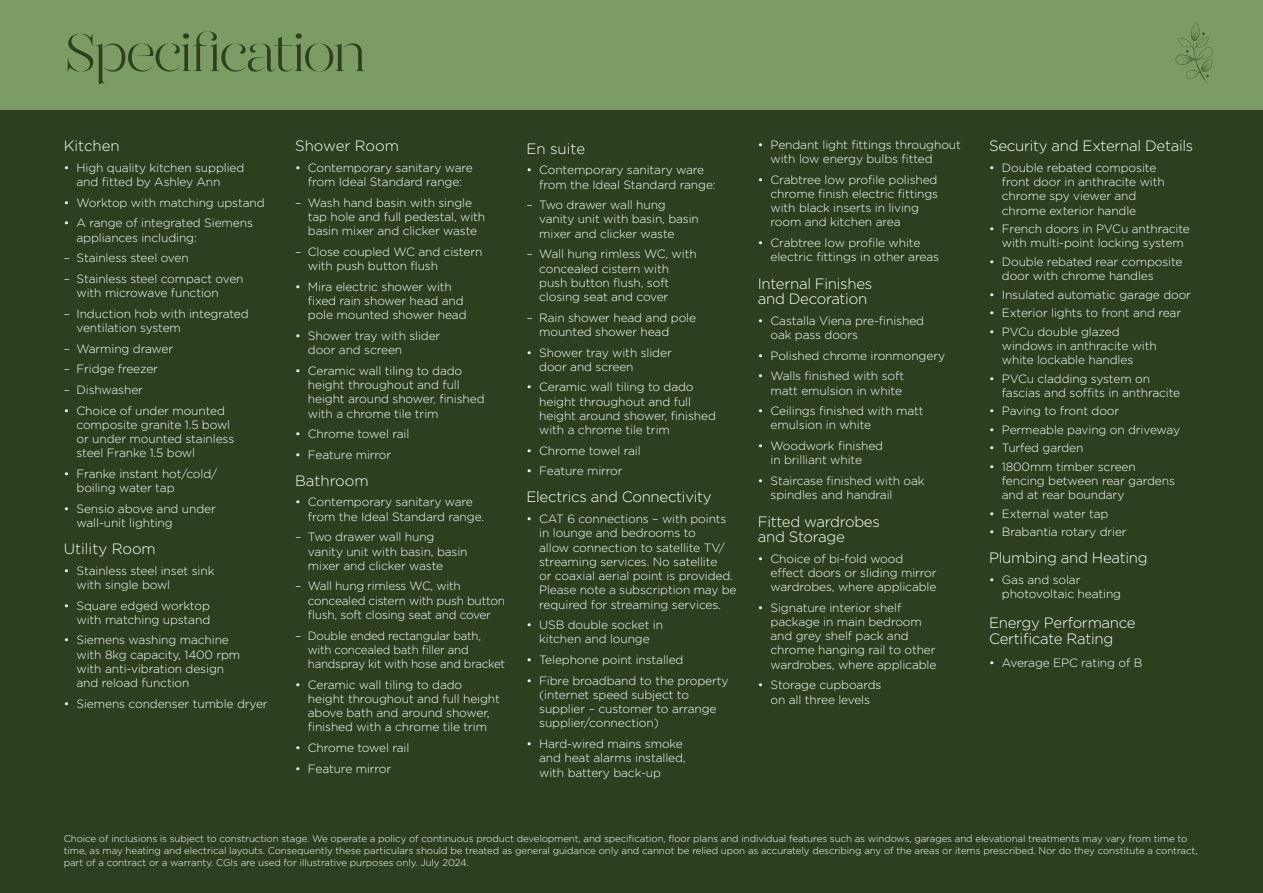
<style>
.page{position:relative;width:1263px;height:893px;background:#7b9d63}
.page>*{position:absolute;margin:0;border:0;box-sizing:border-box;transform-origin:0 0}
.t1{font:300 54px "Gabriela Stencil";letter-spacing:-.06em;color:#2d3f1e}
.t2{font:300 15px/15px "Gotham";letter-spacing:-.02em;color:#fff}
.t3{font:300 15px "Gotham";color:#fff}
.t4{font:300 12px/14.2px "Gotham";letter-spacing:-.01em;color:#fff}
.t5{font:300 9.75px/12px "Gotham";letter-spacing:-.01em;color:#fff}
</style>
<div class="page">
<div style="left:0;top:111px;width:1263px;height:782px;background:#2d3f1e"></div>
<svg style="left:1175px;top:23px;width:38px;height:61px"></svg>
<h1 class="t1" style="left:64px;top:21px;width:304px">Specification</h1>
<p class="t3" style="left:64px;top:136px;width:57px">Kitchen</p>
<p class="t4" style="left:77px;top:160px;width:169px;text-indent:-13px">• High quality kitchen supplied and fitted by Ashley Ann</p>
<p class="t4" style="left:64px;top:195px;width:202px">• Worktop with matching upstand</p>
<p class="t4" style="left:77px;top:216px;width:178px;text-indent:-13px">• A range of integrated Siemens appliances including:</p>
<p class="t4" style="left:64px;top:251px;width:126px">– Stainless steel oven</p>
<p class="t4" style="left:77px;top:271px;width:169px;text-indent:-13px">– Stainless steel compact oven with microwave function</p>
<p class="t4" style="left:77px;top:306px;width:174px;text-indent:-13px">– Induction hob with integrated ventilation system</p>
<p class="t4" style="left:64px;top:341px;width:111px">– Warming drawer</p>
<p class="t4" style="left:64px;top:362px;width:96px">– Fridge freezer</p>
<p class="t4" style="left:64px;top:382px;width:81px">– Dishwasher</p>
<p class="t4" style="left:77px;top:403px;width:159px;text-indent:-13px">• Choice of under mounted composite granite 1.5 bowl or under mounted stainless steel Franke 1.5 bowl</p>
<p class="t4" style="left:77px;top:466px;width:142px;text-indent:-13px">• Franke instant hot/cold/ boiling water tap</p>
<p class="t4" style="left:77px;top:501px;width:141px;text-indent:-13px">• Sensio above and under wall-unit lighting</p>
<p class="t3" style="left:64px;top:539px;width:94px">Utility Room</p>
<p class="t4" style="left:77px;top:563px;width:139px;text-indent:-13px">• Stainless steel inset sink with single bowl</p>
<p class="t4" style="left:64px;top:598px;width:148px;text-align:right">• Square edged worktop with matching upstand</p>
<p class="t4" style="left:77px;top:633px;width:165px;text-indent:-13px">• Siemens washing machine with 8kg capacity, 1400 rpm with anti-vibration design and reload function</p>
<p class="t4" style="left:64px;top:696px;width:205px">• Siemens condenser tumble dryer</p>
<p class="t3" style="left:295px;top:136px;width:105px">Shower Room</p>
<p class="t4" style="left:295px;top:160px;width:179px;text-align:center">• Contemporary sanitary ware from Ideal Standard range:</p>
<p class="t4" style="left:308px;top:195px;width:179px;text-indent:-13px">– Wash hand basin with single tap hole and full pedestal, with basin mixer and clicker waste</p>
<p class="t4" style="left:308px;top:244px;width:176px;text-indent:-13px">– Close coupled WC and cistern with push button flush</p>
<p class="t4" style="left:308px;top:279px;width:160px;text-indent:-13px">• Mira electric shower with fixed rain shower head and pole mounted shower head</p>
<p class="t4" style="left:308px;top:328px;width:134px;text-indent:-13px">• Shower tray with slider door and screen</p>
<p class="t4" style="left:308px;top:363px;width:178px;text-indent:-13px">• Ceramic wall tiling to dado height throughout and full height around shower, finished with a chrome tile trim</p>
<p class="t4" style="left:295px;top:426px;width:116px">• Chrome towel rail</p>
<p class="t4" style="left:295px;top:447px;width:98px">• Feature mirror</p>
<p class="t3" style="left:295px;top:471px;width:75px">Bathroom</p>
<p class="t4" style="left:308px;top:495px;width:178px;text-indent:-13px">• Contemporary sanitary ware from the Ideal Standard range.</p>
<p class="t4" style="left:308px;top:530px;width:161px;text-indent:-13px">– Two drawer wall hung vanity unit with basin, basin mixer and clicker waste</p>
<p class="t4" style="left:308px;top:579px;width:199px;text-indent:-13px">– Wall hung rimless WC, with concealed cistern with push button flush, soft closing seat and cover</p>
<p class="t4" style="left:308px;top:628px;width:199px;text-indent:-13px">– Double ended rectangular bath, with concealed bath filler and handspray kit with hose and bracket</p>
<p class="t4" style="left:308px;top:677px;width:194px;text-indent:-13px">• Ceramic wall tiling to dado height throughout and full height above bath and around shower, finished with a chrome tile trim</p>
<p class="t4" style="left:295px;top:740px;width:116px">• Chrome towel rail</p>
<p class="t4" style="left:295px;top:761px;width:98px">• Feature mirror</p>
<p class="t2" style="left:526px;top:140px;width:60px">En suite</p>
<p class="t4" style="left:539px;top:163px;width:178px;text-indent:-13px">• Contemporary sanitary ware from the Ideal Standard range:</p>
<p class="t4" style="left:539px;top:197px;width:161px;text-indent:-13px">– Two drawer wall hung vanity unit with basin, basin mixer and clicker waste</p>
<p class="t4" style="left:539px;top:247px;width:159px;text-indent:-13px">– Wall hung rimless WC, with concealed cistern with push button flush, soft closing seat and cover</p>
<p class="t4" style="left:539px;top:310px;width:158px;text-indent:-13px">– Rain shower head and pole mounted shower head</p>
<p class="t4" style="left:539px;top:345px;width:134px;text-indent:-13px">• Shower tray with slider door and screen</p>
<p class="t4" style="left:539px;top:380px;width:178px;text-indent:-13px">• Ceramic wall tiling to dado height throughout and full height around shower, finished with a chrome tile trim</p>
<p class="t4" style="left:526px;top:443px;width:116px">• Chrome towel rail</p>
<p class="t4" style="left:526px;top:464px;width:98px">• Feature mirror</p>
<p class="t2" style="left:526px;top:489px;width:187px">Electrics and Connectivity</p>
<p class="t4" style="left:539px;top:511px;width:199px;text-indent:-13px">• CAT 6 connections – with points in lounge and bedrooms to<br>allow connection to satellite TV/ streaming services. No satellite<br>or coaxial aerial point is provided.<br>Please note a subscription may be required for streaming services.</p>
<p class="t4" style="left:526px;top:617px;width:138px;text-align:center">• USB double socket in kitchen and lounge</p>
<p class="t4" style="left:526px;top:652px;width:159px">• Telephone point installed</p>
<p class="t4" style="left:539px;top:673px;width:191px;text-indent:-13px">• Fibre broadband to the property (internet speed subject to supplier – customer to arrange supplier/connection)</p>
<p class="t4" style="left:539px;top:736px;width:148px;text-indent:-13px">• Hard-wired mains smoke and heat alarms installed, with battery back-up</p>
<p class="t4" style="left:770px;top:137px;width:192px;text-indent:-13px">• Pendant light fittings throughout with low energy bulbs fitted</p>
<p class="t4" style="left:770px;top:172px;width:169px;text-indent:-13px">• Crabtree low profile polished chrome finish electric fittings with black inserts in living room and kitchen area</p>
<p class="t4" style="left:770px;top:235px;width:170px;text-indent:-13px">• Crabtree low profile white electric fittings in other areas</p>
<p class="t2" style="left:758px;top:276px;width:116px">Internal Finishes and Decoration</p>
<p class="t4" style="left:770px;top:313px;width:155px;text-indent:-13px">• Castalla Viena pre-finished oak pass doors</p>
<p class="t4" style="left:758px;top:348px;width:189px">• Polished chrome ironmongery</p>
<p class="t4" style="left:758px;top:369px;width:148px;text-align:right">• Walls finished with soft matt emulsion in white</p>
<p class="t4" style="left:770px;top:403px;width:154px;text-indent:-13px">• Ceilings finished with matt emulsion in white</p>
<p class="t4" style="left:770px;top:438px;width:114px;text-indent:-13px">• Woodwork finished in brilliant white</p>
<p class="t4" style="left:770px;top:473px;width:155px;text-indent:-13px">• Staircase finished with oak spindles and handrail</p>
<p class="t2" style="left:758px;top:514px;width:124px">Fitted wardrobes and Storage</p>
<p class="t4" style="left:770px;top:551px;width:168px;text-indent:-13px">• Choice of bi-fold wood effect doors or sliding mirror wardrobes, where applicable</p>
<p class="t4" style="left:770px;top:600px;width:167px;text-indent:-13px">• Signature interior shelf package in main bedroom and grey shelf pack and chrome hanging rail to other wardrobes, where applicable</p>
<p class="t4" style="left:758px;top:678px;width:125px;text-align:center">• Storage cupboards on all three levels</p>
<p class="t2" style="left:989px;top:138px;width:206px">Security and External Details</p>
<p class="t4" style="left:1002px;top:160px;width:164px;text-indent:-13px">• Double rebated composite front door in anthracite with chrome spy viewer and chrome exterior handle</p>
<p class="t4" style="left:989px;top:221px;width:202px;text-align:center">• French doors in PVCu anthracite with multi-point locking system</p>
<p class="t4" style="left:1002px;top:254px;width:182px;text-indent:-13px">• Double rebated rear composite door with chrome handles</p>
<p class="t4" style="left:989px;top:287px;width:203px">• Insulated automatic garage door</p>
<p class="t4" style="left:989px;top:305px;width:194px">• Exterior lights to front and rear</p>
<p class="t4" style="left:1002px;top:324px;width:156px;text-indent:-13px">• PVCu double glazed windows in anthracite with white lockable handles</p>
<p class="t4" style="left:1002px;top:371px;width:180px;text-indent:-13px">• PVCu cladding system on fascias and soffits in anthracite</p>
<p class="t4" style="left:989px;top:404px;width:132px">• Paving to front door</p>
<p class="t4" style="left:989px;top:422px;width:192px">• Permeable paving on driveway</p>
<p class="t4" style="left:989px;top:441px;width:96px">• Turfed garden</p>
<p class="t4" style="left:1002px;top:459px;width:175px;text-indent:-13px">• 1800mm timber screen fencing between rear gardens and at rear boundary</p>
<p class="t4" style="left:989px;top:506px;width:121px">• External water tap</p>
<p class="t4" style="left:989px;top:525px;width:139px">• Brabantia rotary drier</p>
<p class="t2" style="left:989px;top:550px;width:160px">Plumbing and Heating</p>
<p class="t4" style="left:1002px;top:572px;width:121px;text-indent:-13px">• Gas and solar photovoltaic heating</p>
<p class="t2" style="left:989px;top:614px;width:148px;line-height:16.5px">Energy Performance<br>Certificate Rating</p>
<p class="t4" style="left:989px;top:655px;width:155px">• Average EPC rating of B</p>
<p class="t5" style="left:64px;top:832px;width:1135px">Choice of inclusions is subject to construction stage. We operate a policy of continuous product development, and specification, floor plans and individual features such as windows, garages and elevational treatments may vary from time to time, as may heating and electrical layouts. Consequently these particulars should be treated as general guidance only and cannot be relied upon as accurately describing any of the areas or items prescribed. Nor do they constitute a contract, part of a contract or a warranty. CGIs are used for illustrative purposes only. July 2024.</p>
</div>
